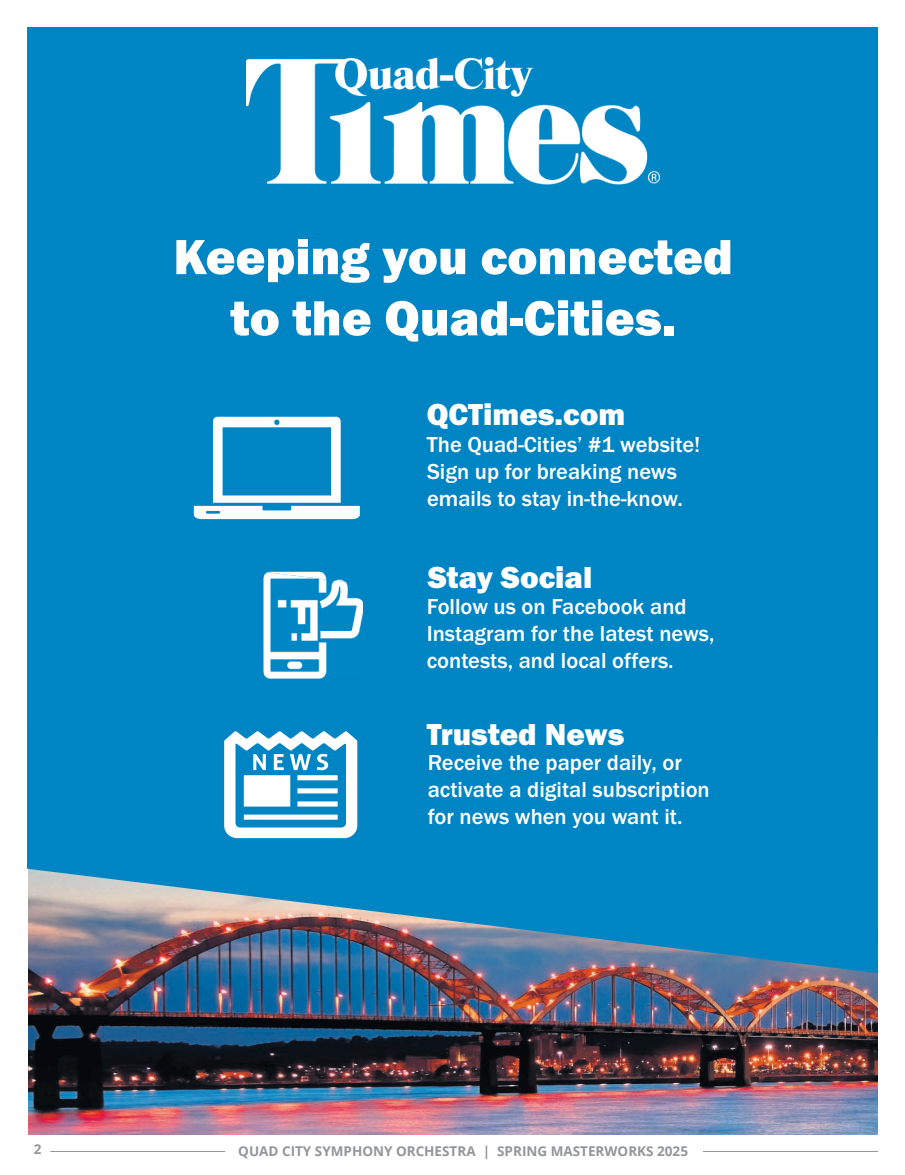
<style>
.page{position:relative;width:905px;height:1175px;background:#fff}
.page>*{position:absolute;margin:0;border:0;box-sizing:border-box;transform-origin:0 0}
.t1{font:800 51px/61.2px "Franklin Gothic";color:#fff;text-align:center}
.t2{font:800 31.5px "Franklin Gothic";color:#fff}
.t3{font:500 22.5px/27px "Franklin Gothic";color:#fff}
.t4{font:700 13.5px "Open Sans";color:#939598}
</style>
<div class="page">
<hr style="left:703px;top:1151px;width:174px;height:1px;background:#939598">
<hr style="left:50px;top:1151px;width:175px;height:1px;background:#939598">
<img style="left:28px;top:973px;width:849px;height:161px">
<div style="left:27px;top:27px;width:850px;height:697px;background:#0085c4"></div>
<svg style="left:27px;top:571px;width:850px;height:402px;fill:#0085c4"></svg>
<img style="left:247px;top:58px;width:412px;height:127px">
<svg style="left:194px;top:417px;width:166px;height:102px"></svg>
<img style="left:263px;top:572px;width:100px;height:106px">
<svg style="left:224px;top:731px;width:133px;height:107px"></svg>
<h1 class="t1" style="left:173px;top:226px;width:561px">Keeping you connected to the Quad-Cities.</h1>
<h2 class="t2" style="left:426px;top:394px;width:200px">QCTimes.com</h2>
<p class="t3" style="left:427px;top:431px;width:275px">The Quad-Cities’ #1 website!<br>Sign up for breaking news emails to stay in-the-know.</p>
<h2 class="t2" style="left:427px;top:557px;width:166px">Stay Social</h2>
<p class="t3" style="left:426px;top:593px;width:289px">Follow us on Facebook and<br>Instagram for the latest news, contests, and local offers.</p>
<h2 class="t2" style="left:427px;top:714px;width:199px">Trusted News</h2>
<p class="t3" style="left:427px;top:749px;width:283px">Receive the paper daily, or activate a digital subscription for news when you want it.</p>
<p class="t4" style="left:34px;top:1139px;width:9px">2</p>
<p class="t4" style="left:238px;top:1141px;width:451px">QUAD CITY SYMPHONY ORCHESTRA | SPRING MASTERWORKS 2025</p>
</div>
